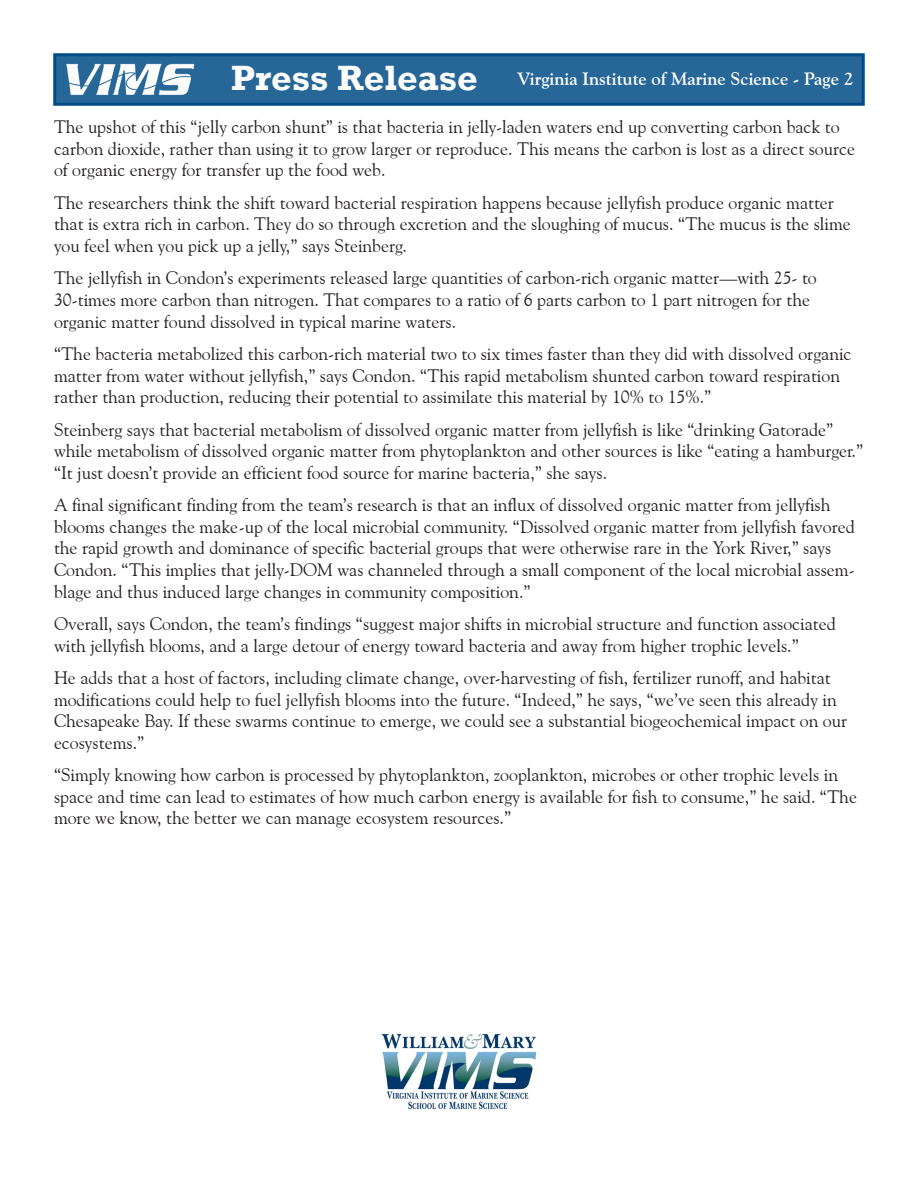
<style>
.page{position:relative;width:918px;height:1188px;background:#fff}
.page>*{position:absolute;margin:0;border:0;box-sizing:border-box;transform-origin:0 0}
.Press_Release_Headin{font:700 36px "Rockwell";color:#fff}
.Body_Text{font:18px/21.6px "Goudy Old Style BT";color:#231f20}
.Running_Head_-_pg{font:700 18px "Goudy Old Style BT";color:#fff}
</style>
<div class="page">
<img style="left:381px;top:1033px;width:156px;height:77px">
<div style="left:53px;top:53px;width:812px;height:53px;background:#266798;border:3px solid #004c86"></div>
<img style="left:66px;top:64px;width:128px;height:31px">
<p class="Press_Release_Headin" style="left:231px;top:56px;width:248px">Press Release</p>
<p class="Running_Head_-_pg" style="left:517px;top:68px;width:338px">Virginia Institute of Marine Science - Page 2</p>
<p class="Body_Text" style="left:54px;top:116px;width:803px">The upshot of this “jelly carbon shunt” is that bacteria in jelly-laden waters end up converting carbon back to carbon dioxide, rather than using it to grow larger or reproduce. This means the carbon is lost as a direct source of organic energy for transfer up the food web.</p>
<p class="Body_Text" style="left:54px;top:191px;width:798px">The researchers think the shift toward bacterial respiration happens because jellyfish produce organic matter that is extra rich in carbon. They do so through excretion and the sloughing of mucus. “The mucus is the slime you feel when you pick up a jelly,” says Steinberg.</p>
<p class="Body_Text" style="left:54px;top:267px;width:764px">The jellyfish in Condon’s experiments released large quantities of carbon-rich organic matter—with 25- to<br>30-times more carbon than nitrogen. That compares to a ratio of 6 parts carbon to 1 part nitrogen for the organic matter found dissolved in typical marine waters.</p>
<p class="Body_Text" style="left:54px;top:343px;width:799px">“The bacteria metabolized this carbon-rich material two to six times faster than they did with dissolved organic matter from water without jellyfish,” says Condon. “This rapid metabolism shunted carbon toward respiration rather than production, reducing their potential to assimilate this material by 10% to 15%.”</p>
<p class="Body_Text" style="left:54px;top:418px;width:811px">Steinberg says that bacterial metabolism of dissolved organic matter from jellyfish is like “drinking Gatorade” while metabolism of dissolved organic matter from phytoplankton and other sources is like “eating a hamburger.” “It just doesn’t provide an efficient food source for marine bacteria,” she says.</p>
<p class="Body_Text" style="left:54px;top:494px;width:802px">A final significant finding from the team’s research is that an influx of dissolved organic matter from jellyfish blooms changes the make-up of the local microbial community. “Dissolved organic matter from jellyfish favored the rapid growth and dominance of specific bacterial groups that were otherwise rare in the York River,” says Condon. “This implies that jelly-DOM was channeled through a small component of the local microbial assem&shy;blage and thus induced large changes in community composition.”</p>
<p class="Body_Text" style="left:54px;top:613px;width:783px">Overall, says Condon, the team’s findings “suggest major shifts in microbial structure and function associated with jellyfish blooms, and a large detour of energy toward bacteria and away from higher trophic levels.”</p>
<p class="Body_Text" style="left:54px;top:667px;width:795px">He adds that a host of factors, including climate change, over-harvesting of fish, fertilizer runoff, and habitat modifications could help to fuel jellyfish blooms into the future. “Indeed,” he says, “we’ve seen this already in Chesapeake Bay. If these swarms continue to emerge, we could see a substantial biogeochemical impact on our ecosystems.”</p>
<p class="Body_Text" style="left:54px;top:764px;width:804px">“Simply knowing how carbon is processed by phytoplankton, zooplankton, microbes or other trophic levels in space and time can lead to estimates of how much carbon energy is available for fish to consume,” he said. “The more we know, the better we can manage ecosystem resources.”</p>
</div>
